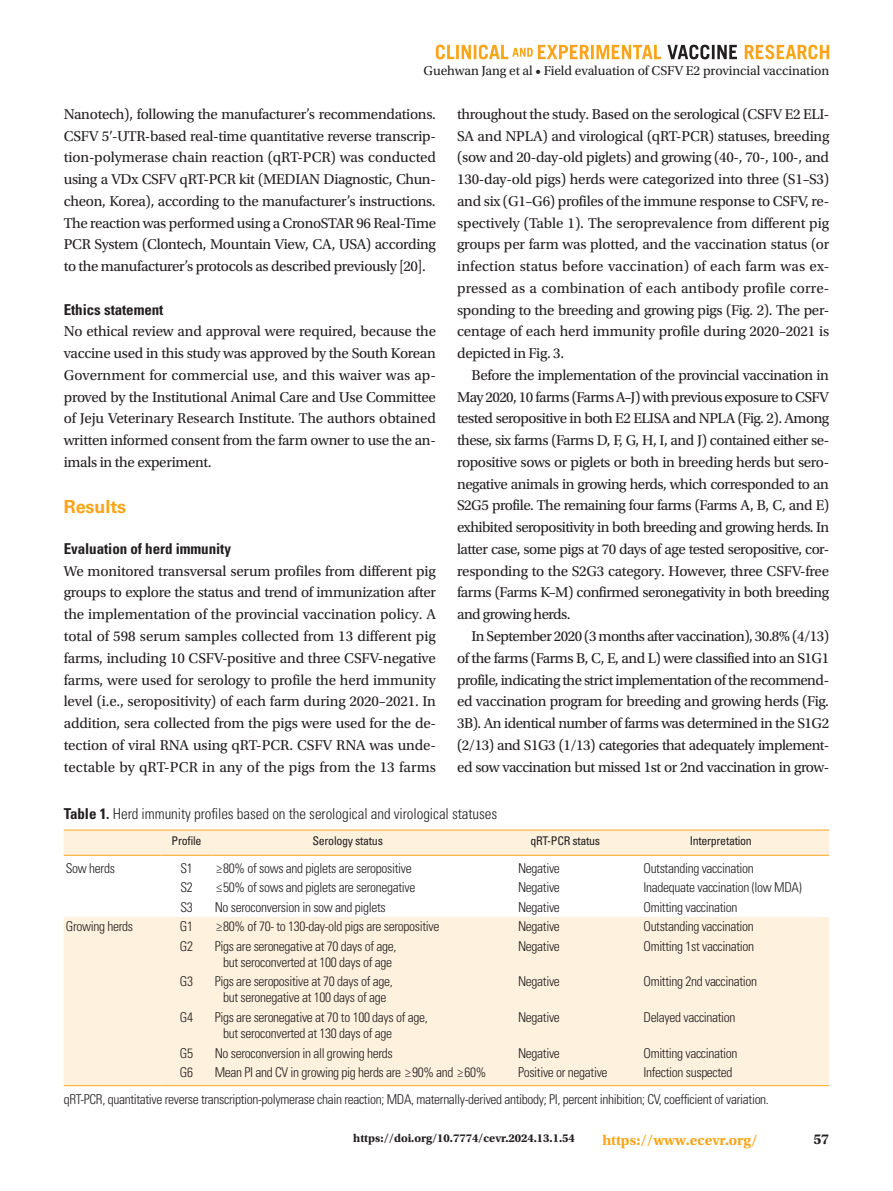
<style>
.page{position:relative;width:893px;height:1191px;background:#fff}
.page>*{position:absolute;margin:0;border:0;box-sizing:border-box;transform-origin:0 0}
.CVER_대제목{font:700 18px "Univers LT Std";letter-spacing:-.005em;color:#f9a51b}
.CVER_본문{font:15px/21.8px "Utopia Std";letter-spacing:-.025em;color:#231f20;text-align:justify}
.CVER_표그림캡션{font:300 condensed 15px "Univers LT Std";letter-spacing:-.005em;color:#231f20}
.CVER_중제목{font:700 condensed 15px "Univers LT Std";letter-spacing:-.005em;color:#231f20}
.t1{font:700 15px "Utopia Std";letter-spacing:-.005em;color:#f9a51b}
.t2{font:700 15px "Utopia Std";color:#231f20}
.CVER_표본문{font:300 condensed 13.5px "Univers LT Std";letter-spacing:-.025em;color:#231f20}
.t3{font:13.5px "Utopia Std";letter-spacing:-.005em;color:#231f20}
.CVER_표제목{font:condensed 12px "Univers LT Std";letter-spacing:-.025em;color:#231f20}
.t4{font:700 12px "Utopia Std";letter-spacing:-.005em;color:#231f20}
.s1{font-weight:700}
.s2{font-family:"Times New Roman"}
</style>
<div class="page">
<svg style="left:745px;top:45px;width:84px;height:14px"></svg>
<svg style="left:667px;top:45px;width:70px;height:14px"></svg>
<svg style="left:436px;top:45px;width:225px;height:14px"></svg>
<svg style="left:64px;top:830px;width:765px;height:255px;fill:#fef1dd"></svg>
<hr style="left:64px;top:829px;width:97px;height:1px;background:#f9a51b">
<hr style="left:161px;top:829px;width:52px;height:1px;background:#f9a51b">
<hr style="left:213px;top:829px;width:290px;height:1px;background:#f9a51b">
<hr style="left:503px;top:829px;width:125px;height:1px;background:#f9a51b">
<hr style="left:628px;top:829px;width:201px;height:1px;background:#f9a51b">
<hr style="left:64px;top:855px;width:97px;height:1px;background:#f9a51b">
<hr style="left:161px;top:855px;width:52px;height:1px;background:#f9a51b">
<hr style="left:213px;top:855px;width:290px;height:1px;background:#f9a51b">
<hr style="left:503px;top:855px;width:125px;height:1px;background:#f9a51b">
<hr style="left:628px;top:855px;width:201px;height:1px;background:#f9a51b">
<hr style="left:213px;top:1085px;width:290px;height:1px;background:#f9a51b">
<hr style="left:503px;top:1085px;width:125px;height:1px;background:#f9a51b">
<hr style="left:628px;top:1085px;width:201px;height:1px;background:#f9a51b">
<hr style="left:161px;top:1085px;width:52px;height:1px;background:#f9a51b">
<hr style="left:64px;top:1085px;width:97px;height:1px;background:#f9a51b">
<p class="t3" style="left:424px;top:63px;width:407px">Guehwan Jang et al • Field evaluation of CSFV E2 provincial vaccination</p>
<p class="CVER_본문" style="left:457px;top:103px;width:374px">throughout the study. Based on the serological (CSFV E2 ELI-SA and NPLA) and virological (qRT-PCR) statuses, breeding (sow and 20-day-old piglets) and growing (40-, 70-, 100-, and 130-day-old pigs) herds were categorized into three (S1–S3) and six (G1–G6) profiles of the immune response to CSFV, re&shy;spectively (Table 1). The seroprevalence from different pig groups per farm was plotted, and the vaccination status (or infection status before vaccination) of each farm was ex&shy;pressed as a combination of each antibody profile corre&shy;sponding to the breeding and growing pigs (Fig. 2). The per&shy;centage of each herd immunity profile during 2020–2021 is depicted in Fig. 3.</p>
<p class="CVER_본문" style="left:457px;top:364px;width:374px;text-indent:14px">Before the implementation of the provincial vaccination in May 2020, 10 farms (Farms A–J) with previous exposure to CSFV tested seropositive in both E2 ELISA and NPLA (Fig. 2). Among these, six farms (Farms D, F, G, H, I, and J) contained either se&shy;ropositive sows or piglets or both in breeding herds but sero&shy;negative animals in growing herds, which corresponded to an S2G5 profile. The remaining four farms (Farms A, B, C, and E) exhibited seropositivity in both breeding and growing herds. In latter case, some pigs at 70 days of age tested seropositive, cor&shy;responding to the S2G3 category. However, three CSFV-free farms (Farms K–M) confirmed seronegativity in both breeding and growing herds.</p>
<p class="CVER_본문" style="left:457px;top:625px;width:374px;text-indent:14px">In September 2020 (3 months after vaccination), 30.8% (4/13) of the farms (Farms B, C, E, and L) were classified into an S1G1 profile, indicating the strict implementation of the recommend&shy;ed vaccination program for breeding and growing herds (Fig.<br>3B). An identical number of farms was determined in the S1G2 (2/13) and S1G3 (1/13) categories that adequately implement&shy;ed sow vaccination but missed 1st or 2nd vaccination in grow-</p>
<p class="CVER_표그림캡션" style="left:64px;top:804px;width:435px"><span class="s1">Table 1.</span> Herd immunity profiles based on the serological and virological statuses</p>
<p class="CVER_표제목" style="left:172px;top:833px;width:31px">Profile</p>
<p class="CVER_표제목" style="left:313px;top:833px;width:72px">Serology status</p>
<p class="CVER_표제목" style="left:530px;top:833px;width:71px">qRT-PCR status</p>
<p class="CVER_표제목" style="left:690px;top:833px;width:64px">Interpretation</p>
<p class="CVER_표본문" style="left:66px;top:859px;width:51px">Sow herds</p>
<p class="CVER_표본문" style="left:180px;top:859px;width:14px">S1</p>
<p class="CVER_표본문" style="left:216px;top:859px;width:197px">≥80% of sows and piglets are seropositive</p>
<p class="CVER_표본문" style="left:518px;top:859px;width:43px">Negative</p>
<p class="CVER_표본문" style="left:643px;top:859px;width:112px">Outstanding vaccination</p>
<p class="CVER_표본문" style="left:180px;top:879px;width:14px">S2</p>
<p class="CVER_표본문" style="left:216px;top:879px;width:201px">≤50% of sows and piglets are seronegative</p>
<p class="CVER_표본문" style="left:518px;top:879px;width:43px">Negative</p>
<p class="CVER_표본문" style="left:643px;top:879px;width:160px">Inadequate vaccination (low MDA)</p>
<p class="CVER_표본문" style="left:180px;top:898px;width:14px">S3</p>
<p class="CVER_표본문" style="left:215px;top:898px;width:173px">No seroconversion in sow and piglets</p>
<p class="CVER_표본문" style="left:518px;top:898px;width:43px">Negative</p>
<p class="CVER_표본문" style="left:643px;top:898px;width:96px">Omitting vaccination</p>
<p class="CVER_표본문" style="left:66px;top:918px;width:69px">Growing herds</p>
<p class="CVER_표본문" style="left:180px;top:918px;width:15px">G1</p>
<p class="CVER_표본문" style="left:216px;top:918px;width:225px">≥80% of 70- to 130-day-old pigs are seropositive</p>
<p class="CVER_표본문" style="left:518px;top:918px;width:43px">Negative</p>
<p class="CVER_표본문" style="left:643px;top:918px;width:112px">Outstanding vaccination</p>
<p class="CVER_표본문" style="left:180px;top:937px;width:15px">G2</p>
<p class="CVER_표본문" style="left:215px;top:937px;width:183px">Pigs are seronegative at 70 days of age,</p>
<p class="CVER_표본문" style="left:223px;top:954px;width:170px">but seroconverted at 100 days of age</p>
<p class="CVER_본문" style="left:64px;top:103px;width:374px">Nanotech), following the manufacturer’s recommendations.<br>CSFV 5<span class="s2">′</span>-UTR-based real-time quantitative reverse transcrip&shy;tion-polymerase chain reaction (qRT-PCR) was conducted using a VDx CSFV qRT-PCR kit (MEDIAN Diagnostic, Chun&shy;cheon, Korea), according to the manufacturer’s instructions.<br>The reaction was performed using a CronoSTAR 96 Real-Time PCR System (Clontech, Mountain View, CA, USA) according to the manufacturer’s protocols as described previously [20].</p>
<p class="CVER_중제목" style="left:64px;top:300px;width:101px">Ethics statement</p>
<p class="CVER_본문" style="left:64px;top:321px;width:374px">No ethical review and approval were required, because the vaccine used in this study was approved by the South Korean Government for commercial use, and this waiver was ap&shy;proved by the Institutional Animal Care and Use Committee of Jeju Veterinary Research Institute. The authors obtained written informed consent from the farm owner to use the an&shy;imals in the experiment.</p>
<p class="CVER_대제목" style="left:64px;top:496px;width:64px">Results</p>
<p class="CVER_중제목" style="left:64px;top:539px;width:169px">Evaluation of herd immunity</p>
<p class="CVER_본문" style="left:64px;top:560px;width:374px">We monitored transversal serum profiles from different pig groups to explore the status and trend of immunization after the implementation of the provincial vaccination policy. A total of 598 serum samples collected from 13 different pig farms, including 10 CSFV-positive and three CSFV-negative farms, were used for serology to profile the herd immunity level (i.e., seropositivity) of each farm during 2020–2021. In addition, sera collected from the pigs were used for the de&shy;tection of viral RNA using qRT-PCR. CSFV RNA was unde&shy;tectable by qRT-PCR in any of the pigs from the 13 farms</p>
<p class="CVER_표본문" style="left:518px;top:937px;width:43px">Negative</p>
<p class="CVER_표본문" style="left:643px;top:937px;width:112px">Omitting 1st vaccination</p>
<p class="CVER_표본문" style="left:180px;top:973px;width:15px">G3</p>
<p class="CVER_표본문" style="left:215px;top:973px;width:179px">Pigs are seropositive at 70 days of age,</p>
<p class="CVER_표본문" style="left:223px;top:989px;width:165px">but seronegative at 100 days of age</p>
<p class="CVER_표본문" style="left:180px;top:1009px;width:15px">G4</p>
<p class="CVER_표본문" style="left:215px;top:1009px;width:215px">Pigs are seronegative at 70 to 100 days of age,</p>
<p class="CVER_표본문" style="left:223px;top:1025px;width:170px">but seroconverted at 130 days of age</p>
<p class="CVER_표본문" style="left:518px;top:973px;width:43px">Negative</p>
<p class="CVER_표본문" style="left:643px;top:973px;width:115px">Omitting 2nd vaccination</p>
<p class="CVER_표본문" style="left:518px;top:1009px;width:43px">Negative</p>
<p class="CVER_표본문" style="left:643px;top:1009px;width:94px">Delayed vaccination</p>
<p class="CVER_표본문" style="left:180px;top:1044px;width:15px">G5</p>
<p class="CVER_표본문" style="left:215px;top:1044px;width:179px">No seroconversion in all growing herds</p>
<p class="CVER_표본문" style="left:518px;top:1044px;width:43px">Negative</p>
<p class="CVER_표본문" style="left:643px;top:1044px;width:96px">Omitting vaccination</p>
<p class="CVER_표본문" style="left:180px;top:1064px;width:15px">G6</p>
<p class="CVER_표본문" style="left:215px;top:1064px;width:273px">Mean PI and CV in growing pig herds are ≥90% and ≥60%</p>
<p class="CVER_표본문" style="left:518px;top:1064px;width:91px">Positive or negative</p>
<p class="CVER_표본문" style="left:643px;top:1064px;width:91px">Infection suspected</p>
<p class="CVER_표본문" style="left:64px;top:1090px;width:707px">qRT-PCR, quantitative reverse transcription-polymerase chain reaction; MDA, maternally-derived antibody; PI, percent inhibition; CV, coefficient of variation.</p>
<p class="t4" style="left:353px;top:1131px;width:223px">https://doi.org/10.7774/cevr.2024.13.1.54</p>
<p class="t1" style="left:602px;top:1131px;width:157px">https://www.ecevr.org/</p>
<p class="t2" style="left:813px;top:1130px;width:17px">57</p>
</div>
